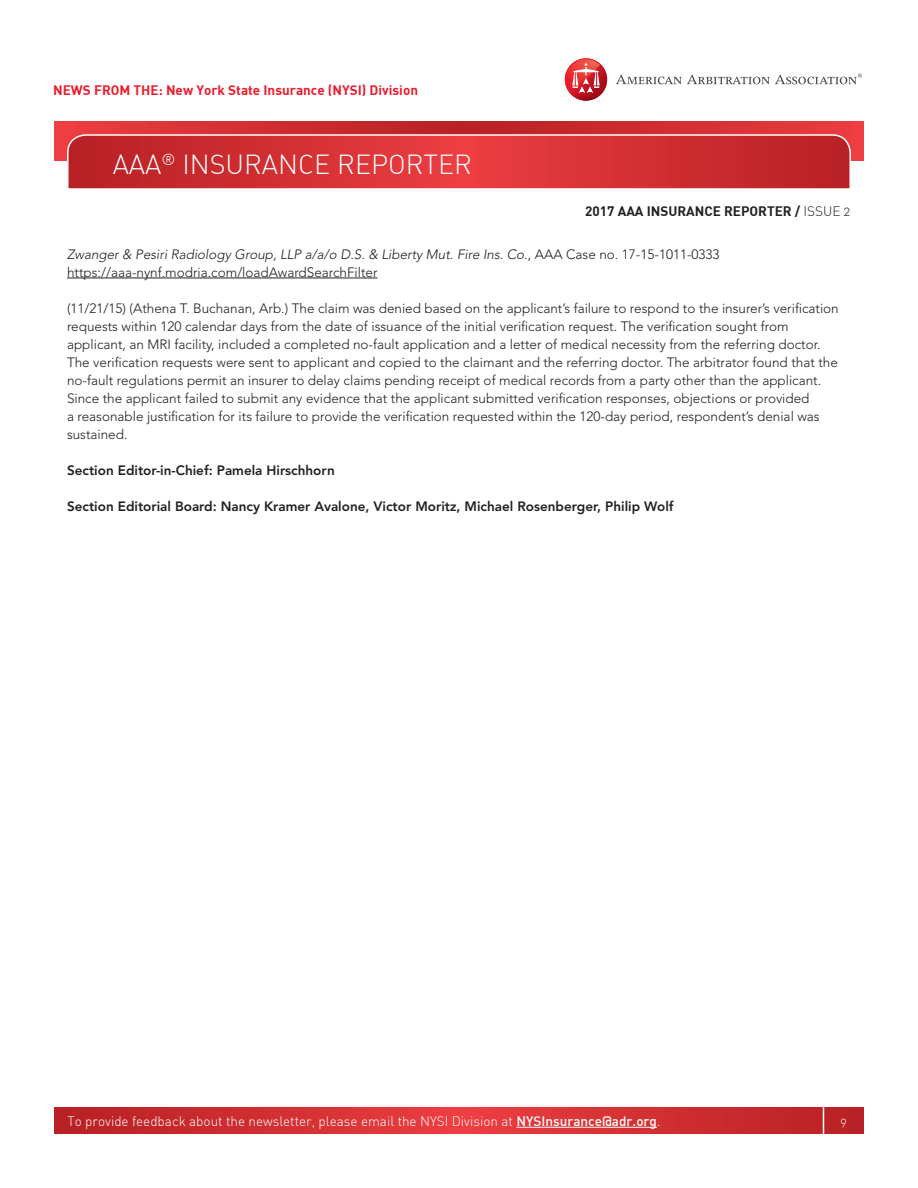
<style>
.page{position:relative;width:918px;height:1188px;background:#fff}
.page>*{position:absolute;margin:0;border:0;box-sizing:border-box;transform-origin:0 0}
.t1{font:27px "DIN Light Alternate";color:#fff}
.t2{font:300 13.5px/18px "Avenir LT Std";color:#231f20}
.t3{font:800 13.5px "Avenir LT Std";color:#231f20}
.t4{font:italic 300 13.5px "Avenir LT Std";color:#231f20}
.t5{font:13.5px "DIN Light Alternate";color:#fff}
.t6{font:13.5px "DIN Bold";color:#eb1c2d}
.t7{font:13.5px "DIN Bold";color:#231f20}
.t8{font:12px "DIN Light Alternate";color:#fff}
.s1{font-family:"DIN Light Alternate"}
.s2{font-style:normal}
.s3{font-family:"DIN Medium Alternate"}
</style>
<div class="page">
<svg style="left:616px;top:74px;width:246px;height:10px"></svg>
<img style="left:565px;top:58px;width:42px;height:43px">
<img style="left:566px;top:59px;width:34px;height:34px">
<svg style="left:572px;top:63px;width:28px;height:30px"></svg>
<svg style="left:54px;top:1107px;width:810px;height:27px;background:#d02f32"></svg>
<hr style="left:516px;top:1127px;width:141px;height:1px;background:#fff">
<hr style="left:823px;top:1094px;width:1px;height:54px;background:#fff">
<svg style="left:55px;top:122px;width:808px;height:38px;background:#d22f32"></svg>
<svg style="left:66px;top:134px;width:786px;height:55px;background:#d2383b"></svg>
<hr style="left:67px;top:278px;width:311px;height:1px;background:#231f20">
<p class="t6" style="left:53px;top:81px;width:366px">NEWS FROM THE: New York State Insurance (NYSI) Division</p>
<h1 class="t1" style="left:113px;top:148px;width:361px">AAA<sup>®</sup> INSURANCE REPORTER</h1>
<p class="t7" style="left:585px;top:203px;width:267px">2017 AAA INSURANCE REPORTER / <span class="s1">ISSUE 2</span></p>
<p class="t4" style="left:67px;top:246px;width:654px">Zwanger &amp; Pesiri Radiology Group, LLP a/a/o D.S. &amp; Liberty Mut. Fire Ins. Co.<span class="s2">, AAA Case no. 17-15-1011-0333</span></p>
<p class="t2" style="left:67px;top:263px;width:312px">https://aaa-nynf.modria.com/loadAwardSearchFilter</p>
<p class="t2" style="left:67px;top:299px;width:773px">(11/21/15) (Athena T. Buchanan, Arb.) The claim was denied based on the applicant’s failure to respond to the insurer’s verification requests within 120 calendar days from the date of issuance of the initial verification request. The verification sought from applicant, an MRI facility, included a completed no-fault application and a letter of medical necessity from the referring doctor.<br>The verification requests were sent to applicant and copied to the claimant and the referring doctor. The arbitrator found that the no-fault regulations permit an insurer to delay claims pending receipt of medical records from a party other than the applicant.<br>Since the applicant failed to submit any evidence that the applicant submitted verification responses, objections or provided<br>a reasonable justification for its failure to provide the verification requested within the 120-day period, respondent’s denial was sustained.</p>
<p class="t3" style="left:67px;top:462px;width:269px">Section Editor-in-Chief: Pamela Hirschhorn</p>
<p class="t3" style="left:67px;top:498px;width:608px">Section Editorial Board: Nancy Kramer Avalone, Victor Moritz, Michael Rosenberger, Philip Wolf</p>
<p class="t5" style="left:68px;top:1113px;width:595px">To provide feedback about the newsletter, please email the NYSI Division at <span class="s3">NYSInsurance@adr.org</span>.</p>
<p class="t8" style="left:841px;top:1114px;width:8px">9</p>
</div>
